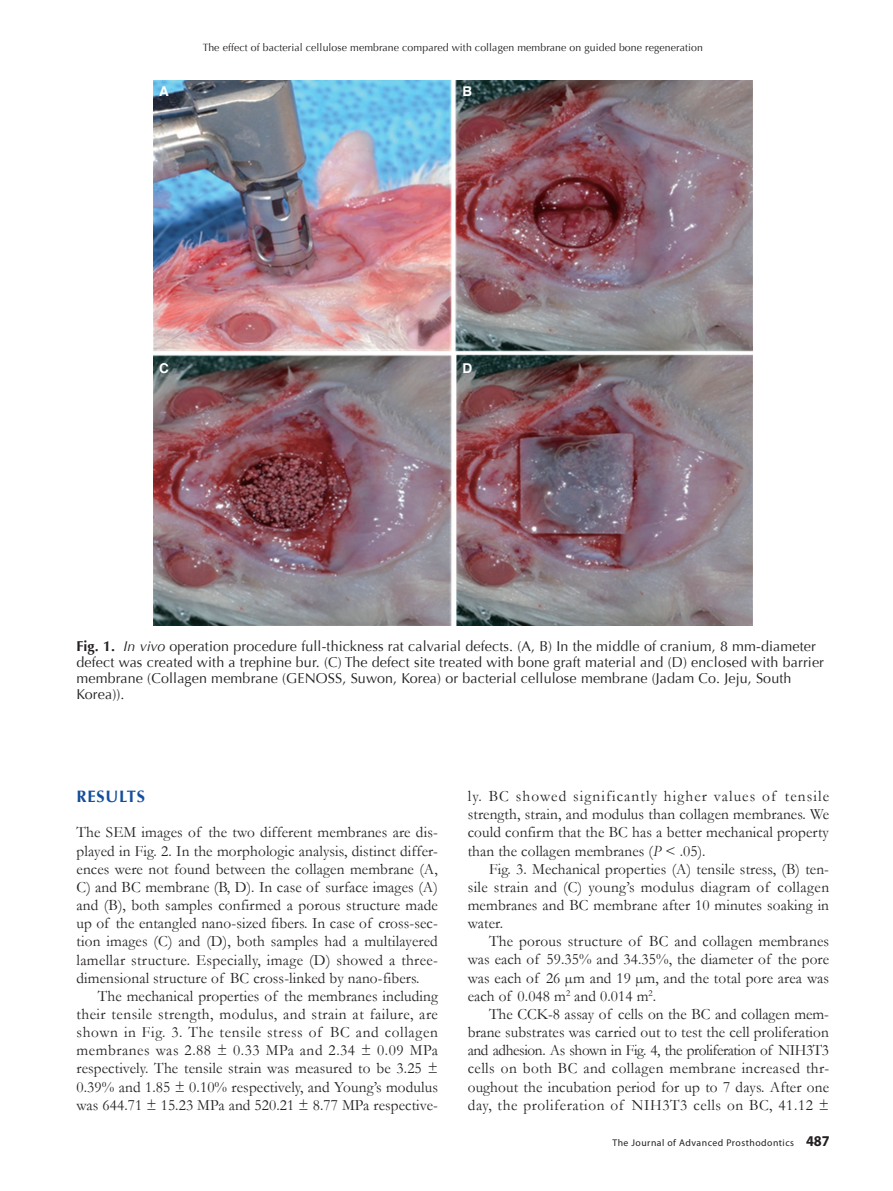
<style>
.page{position:relative;width:893px;height:1191px;background:#fff}
.page>*{position:absolute;margin:0;border:0;box-sizing:border-box;transform-origin:0 0}
.t1{font:700 16.5px "Optima";color:#154e9b}
.t2{font:15.75px/18.1px "Garamond";letter-spacing:.01em;color:#231f20;text-align:justify}
.t3{font:14.25px/15.8px "Optima";letter-spacing:.01em;color:#231f20}
.t4{font:700 13.5px "Helvetica";color:#fff}
.t5{font:10.5px "Optima";letter-spacing:.01em;color:#231f20}
.t6{font:9.75px "Myriad Pro";letter-spacing:.05em;color:#231f20}
.s1{font-weight:700}
.s2{font-style:italic}
.s3{font-weight:700;font-size:15px}
</style>
<div class="page">
<img style="left:153px;top:81px;width:599px;height:544px">
<p class="t5" style="left:203px;top:42px;width:501px">The effect of bacterial cellulose membrane compared with collagen membrane on guided bone regeneration</p>
<p class="t4" style="left:159px;top:83px;width:11px">A</p>
<p class="t4" style="left:462px;top:83px;width:11px">B</p>
<p class="t4" style="left:159px;top:360px;width:11px">C</p>
<p class="t4" style="left:462px;top:360px;width:11px">D</p>
<p class="t3" style="left:77px;top:639px;width:749px"><span class="s1">FIG. 1.</span> <span class="s2">In vivo</span> operation procedure full-thickness rat calvarial defects. (A, B) In the middle of cranium, 8 mm-diameter defect was created with a trephine bur. (C) The defect site treated with bone graft material and (D) enclosed with barrier membrane (Collagen membrane (GENOSS, Suwon, Korea) or bacterial cellulose membrane (Jadam Co. Jeju, South Korea)).</p>
<p class="t1" style="left:77px;top:787px;width:22px">RESULTS</p>
<p class="t2" style="left:77px;top:823px;width:363px">The SEM images of the two different membranes are dis&shy;played in Fig. 2. In the morphologic analysis, distinct differ&shy;ences were not found between the collagen membrane (A, C) and BC membrane (B, D). In case of surface images (A) and (B), both samples confirmed a porous structure made up of the entangled nano-sized fibers. In case of cross-sec&shy;tion images (C) and (D), both samples had a multilayered lamellar structure. Especially, image (D) showed a three&shy;dimensional structure of BC cross-linked by nano-fibers.</p>
<p class="t2" style="left:77px;top:986px;width:363px;text-indent:21px">The mechanical properties of the membranes including their tensile strength, modulus, and strain at failure, are shown in Fig. 3. The tensile stress of BC and collagen membranes was 2.88 ± 0.33 MPa and 2.34 ± 0.09 MPa respectively. The tensile strain was measured to be 3.25 ± 0.39% and 1.85 ± 0.10% respectively, and Young’s modulus was 644.71 ± 15.23 MPa and 520.21 ± 8.77 MPa respective-</p>
<p class="t2" style="left:468px;top:786px;width:363px">ly. BC showed significantly higher values of tensile strength, strain, and modulus than collagen membranes. We could confirm that the BC has a better mechanical property than the collagen membranes (<span class="s2">P</span> &lt; .05).</p>
<p class="t2" style="left:468px;top:859px;width:363px;text-indent:21px">Fig. 3. Mechanical properties (A) tensile stress, (B) ten&shy;sile strain and (C) young’s modulus diagram of collagen membranes and BC membrane after 10 minutes soaking in water.</p>
<p class="t2" style="left:468px;top:932px;width:363px;text-indent:21px">The porous structure of BC and collagen membranes was each of 59.35% and 34.35%, the diameter of the pore was each of 26 µm and 19 µm, and the total pore area was each of 0.048 m<sup>2</sup> and 0.014 m<sup>2</sup>.</p>
<p class="t2" style="left:468px;top:1004px;width:363px;text-indent:21px">The CCK-8 assay of cells on the BC and collagen mem&shy;brane substrates was carried out to test the cell proliferation and adhesion. As shown in Fig. 4, the proliferation of NIH3T3 cells on both BC and collagen membrane increased thr&shy;oughout the incubation period for up to 7 days. After one day, the proliferation of NIH3T3 cells on BC, 41.12 ±</p>
<p class="t6" style="left:612px;top:1136px;width:219px">The Journal of Advanced Prosthodontics <span class="s3">487</span></p>
</div>
